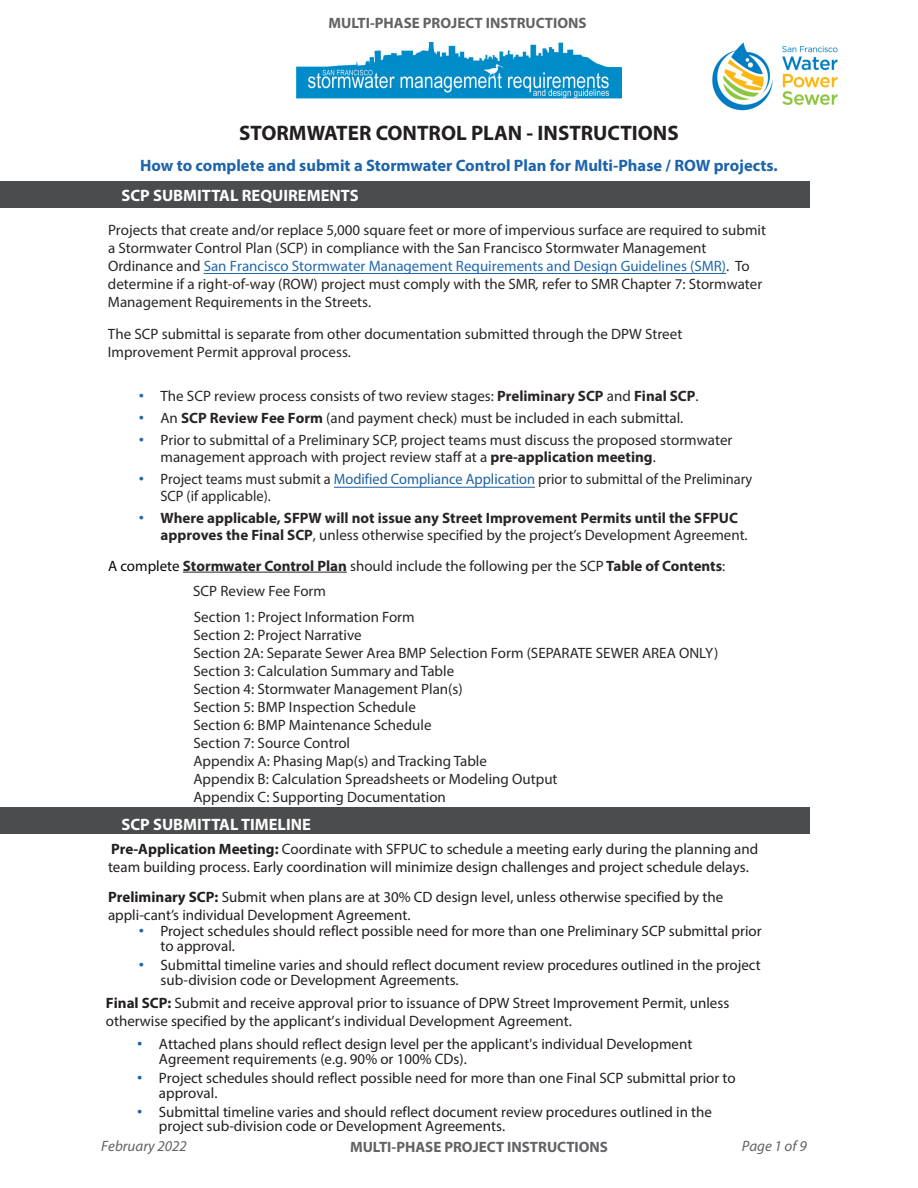
<style>
.page{position:relative;width:918px;height:1188px;background:#fff}
.page>*{position:absolute;margin:0;border:0;box-sizing:border-box;transform-origin:0 0}
.t1{font:700 21px "Myriad Pro";color:#231f20}
.t2{font:700 16.5px "Myriad Pro";color:#1c64ab}
.t3{font:700 16.5px "Myriad Pro";color:#fff}
.second_level_bullet{font:15px/18px "Myriad Pro";color:#231f20}
.t4{font:700 15px/16.8px "Myriad Pro";color:#231f20}
.second_level_bullet-2{font:15px/16.8px "Myriad Pro";color:#231f20;scale:.96 1}
.t5{font:700 15px "Myriad Pro";color:#636366}
.t6{font:italic 15px "Myriad Pro";color:#636366}
.s1{color:#1c64ab}
.s2{font-style:italic}
.s3{font-family:"Arial";color:#1c64ab}
.s4{font-weight:700}
.s5{color:#175d9e}
.s6{font-family:"Arial";font-weight:400;color:#1c64ab}
.s7{font-weight:400}
.s8{color:#000}
</style>
<div class="page">
<img style="left:297px;top:43px;width:324px;height:56px">
<img style="left:712px;top:42px;width:126px;height:69px">
<div style="left:0;top:181px;width:810px;height:27px;background:#4b4c4d"></div>
<hr style="left:183px;top:572px;width:164px;height:1px;background:#231f20">
<div style="left:0;top:807px;width:810px;height:27px;background:#4b4c4d"></div>
<hr style="left:334px;top:487px;width:201px;height:1px;background:#175d9e">
<hr style="left:204px;top:273px;width:522px;height:1px;background:#1c64ab">
<p class="t5" style="left:329px;top:13px;width:260px">MULTI-PHASE PROJECT INSTRUCTIONS</p>
<h1 class="t1" style="left:239px;top:119px;width:441px">STORMWATER CONTROL PLAN - INSTRUCTIONS</h1>
<p class="t2" style="left:140px;top:154px;width:639px">How to complete and submit a Stormwater Control Plan for Multi-Phase / ROW projects.</p>
<p class="t3" style="left:122px;top:184px;width:239px">SCP SUBMITTAL REQUIREMENTS</p>
<p class="second_level_bullet" style="left:108px;top:221px;width:660px">Projects that create and/or replace 5,000 square feet or more of impervious surface are required to submit a Stormwater Control Plan (SCP) in compliance with the San Francisco Stormwater Management Ordinance and <span class="s1">San Francisco Stormwater Management Requirements and Design Guidelines (SMR)</span>. To determine if a right-of-way (ROW) project must comply with the SMR<span class="s2">,</span> refer to SMR Chapter 7: Stormwater Management Requirements in the Streets.</p>
<p class="second_level_bullet" style="left:108px;top:325px;width:576px">The SCP submittal is separate from other documentation submitted through the DPW Street<br>Improvement Permit approval process.</p>
<p class="second_level_bullet" style="left:139px;top:386px;width:561px"><span class="s3">•</span> The SCP review process consists of two review stages: <span class="s4">Preliminary SCP</span> and <span class="s4">Final SCP</span>.</p>
<p class="second_level_bullet" style="left:139px;top:409px;width:546px"><span class="s3">•</span> An <span class="s4">SCP Review Fee Form</span> (and payment check) must be included in each submittal.</p>
<p class="second_level_bullet" style="left:160px;top:431px;width:573px;line-height:17px;text-indent:-22px"><span class="s3">•</span> Prior to submittal of a Preliminary SCP, project teams must discuss the proposed stormwater management approach with project review staff at a <span class="s4">pre-application meeting</span>.</p>
<p class="second_level_bullet-2" style="left:160px;top:471px;width:618px;text-indent:-22px"><span class="s3">•</span> Project teams must submit a <span class="s5">Modified Compliance Application</span> prior to submittal of the Preliminary<br>SCP (if applicable).</p>
<p class="t4" style="left:160px;top:510px;width:589px;text-indent:-22px"><span class="s6">•</span> Where applicable, SFPW will not issue any Street Improvement Permits until the SFPUC approves the Final SCP<span class="s7">, unless otherwise specified by the project’s Development Agreement.</span></p>
<p class="second_level_bullet" style="left:193px;top:553px;width:534px;line-height:25.5px;text-indent:-85px"><span class="s8">A complete</span> <span class="s4">Stormwater Control Plan</span> should include the following per the SCP <span class="s4">Table of Contents</span>:<br>SCP Review Fee Form<br>Section 1: Project Information Form</p>
<p class="second_level_bullet" style="left:194px;top:625px;width:526px">Section 2: Project Narrative<br>Section 2A: Separate Sewer Area BMP Selection Form (SEPARATE SEWER AREA ONLY)<br>Section 3: Calculation Summary and Table<br>Section 4: Stormwater Management Plan(s)<br>Section 5: BMP Inspection Schedule<br>Section 6: BMP Maintenance Schedule<br>Section 7: Source Control<br>Appendix A: Phasing Map(s) and Tracking Table<br>Appendix B: Calculation Spreadsheets or Modeling Output<br>Appendix C: Supporting Documentation</p>
<p class="t3" style="left:122px;top:813px;width:191px">SCP SUBMITTAL TIMELINE</p>
<p class="second_level_bullet" style="left:108px;top:840px;width:652px"><span class="s4">Pre-Application Meeting:</span> Coordinate with SFPUC to schedule a meeting early during the planning and team building process. Early coordination will minimize design challenges and project schedule delays.</p>
<p class="second_level_bullet" style="left:108px;top:888px;width:617px"><span class="s4">Preliminary SCP:</span> Submit when plans are at 30% CD design level, unless otherwise specified by the appli-cant’s individual Development Agreement.</p>
<p class="second_level_bullet" style="left:160px;top:923px;width:603px;line-height:15px;text-indent:-22px"><span class="s3">•</span> Project schedules should reflect possible need for more than one Preliminary SCP submittal prior to approval.</p>
<p class="second_level_bullet" style="left:160px;top:957px;width:602px;line-height:15px;text-indent:-22px"><span class="s3">•</span> Submittal timeline varies and should reflect document review procedures outlined in the project sub-division code or Development Agreements.</p>
<p class="second_level_bullet" style="left:106px;top:994px;width:625px"><span class="s4">Final SCP:</span> Submit and receive approval prior to issuance of DPW Street Improvement Permit, unless otherwise specified by the applicant’s individual Development Agreement.</p>
<p class="second_level_bullet" style="left:159px;top:1037px;width:535px;line-height:15px;text-indent:-22px"><span class="s3">•</span> Attached plans should reflect design level per the applicant's individual Development<br>Agreement requirements (e.g. 90% or 100% CDs).</p>
<p class="second_level_bullet" style="left:159px;top:1071px;width:578px;line-height:14.4px;text-indent:-22px"><span class="s3">•</span> Project schedules should reflect possible need for more than one Final SCP submittal prior to approval.</p>
<p class="second_level_bullet" style="left:159px;top:1104px;width:555px;line-height:14.4px;text-indent:-22px"><span class="s3">•</span> Submittal timeline varies and should reflect document review procedures outlined in the project sub-division code or Development Agreements.</p>
<p class="t5" style="left:350px;top:1137px;width:260px">MULTI-PHASE PROJECT INSTRUCTIONS</p>
<p class="t6" style="left:742px;top:1137px;width:67px">Page 1 of 9</p>
</div>
